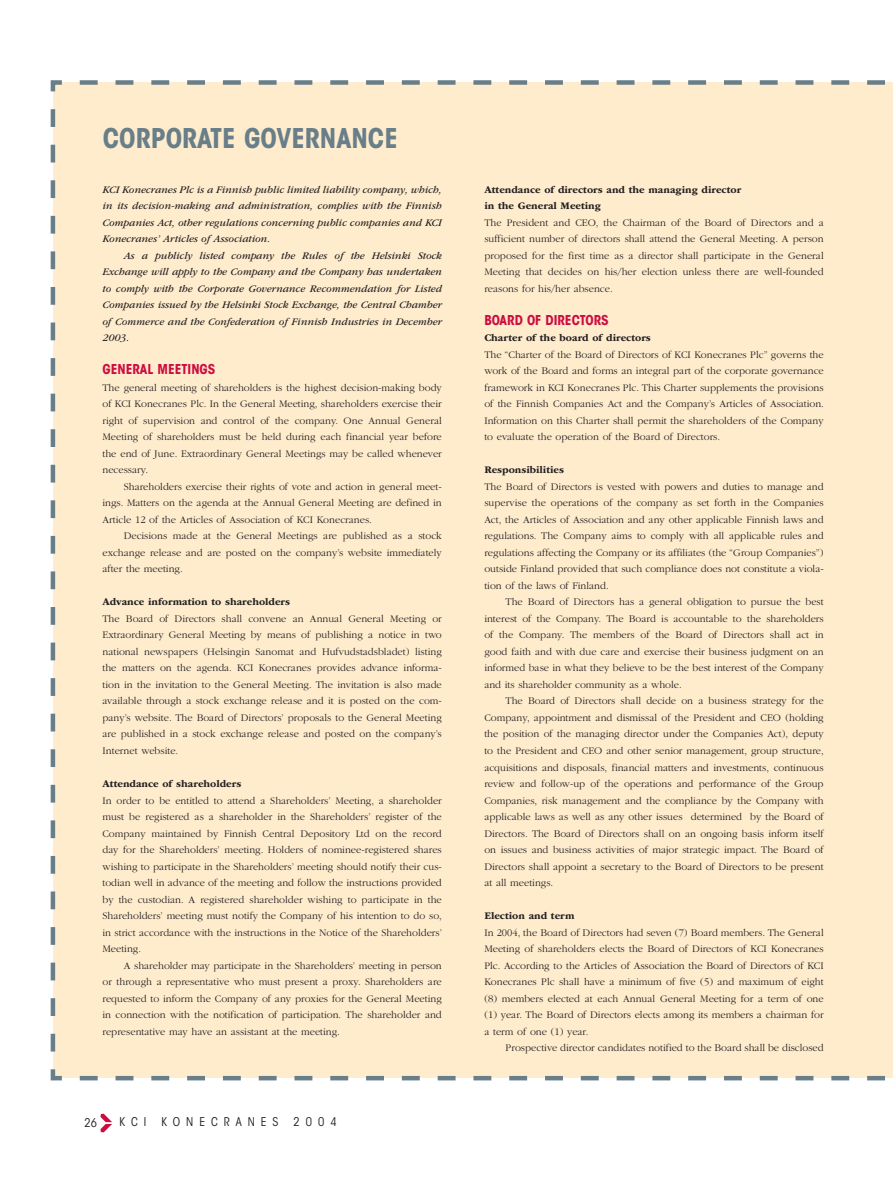
<style>
.page{position:relative;width:893px;height:1191px;background:#fff}
.page>*{position:absolute;margin:0;border:0;box-sizing:border-box;transform-origin:0 0}
.t1{font:700 condensed 27px "ITC Avant Garde Std";color:#687e89}
.t2{font:700 condensed 13.5px "ITC Avant Garde Std";color:#cd0d40}
.t3{font:condensed 12px "ITC Avant Garde Std";letter-spacing:.5em;color:#231f20}
.t4{font:300 10.5px/16.5px "ITC Garamond Std";color:#231f20;text-align:justify}
.t5{font:italic 10.5px/16.5px "ITC Garamond Std";color:#231f20;text-align:justify}
.t6{font:700 10.5px/16.5px "ITC Garamond Std";color:#231f20}
</style>
<div class="page">
<svg style="left:100px;top:1113px;width:12px;height:19px"></svg>
<div style="left:50px;top:80px;width:843px;height:1001px;background:#feeccd"></div>
<h1 class="t1" style="left:103px;top:128px;width:297px">CORPORATE GOVERNANCE</h1>
<p class="t5" style="left:102px;top:182px;width:341px">KCI Konecranes Plc is a Finnish public limited liability company, which, in its decision-making and administration, complies with the Finnish Companies Act, other regulations concerning public companies and KCI Konecranes’ Articles of Association.</p>
<p class="t5" style="left:102px;top:248px;width:341px;text-indent:21px">As a publicly listed company the Rules of the Helsinki Stock Exchange will apply to the Company and the Company has undertaken to comply with the Corporate Governance Recommendation for Listed Companies issued by the Helsinki Stock Exchange, the Central Chamber of Commerce and the Confederation of Finnish Industries in December 2003.</p>
<p class="t2" style="left:102px;top:364px;width:114px">GENERAL MEETINGS</p>
<p class="t4" style="left:102px;top:380px;width:341px">The general meeting of shareholders is the highest decision-making body of KCI Konecranes Plc. In the General Meeting, shareholders exercise their right of supervision and control of the company. One Annual General Meeting of shareholders must be held during each financial year before the end of June. Extraordinary General Meetings may be called whenever necessary.</p>
<p class="t4" style="left:102px;top:479px;width:341px;text-indent:21px">Shareholders exercise their rights of vote and action in general meet&shy;ings. Matters on the agenda at the Annual General Meeting are defined in Article 12 of the Articles of Association of KCI Konecranes.</p>
<p class="t4" style="left:102px;top:528px;width:341px;text-indent:21px">Decisions made at the General Meetings are published as a stock exchange release and are posted on the company’s website immediately after the meeting.</p>
<p class="t6" style="left:102px;top:594px;width:189px">Advance information to shareholders</p>
<p class="t4" style="left:102px;top:611px;width:341px">The Board of Directors shall convene an Annual General Meeting or Extraordinary General Meeting by means of publishing a notice in two national newspapers (Helsingin Sanomat and Hufvudstadsbladet) listing the matters on the agenda. KCI Konecranes provides advance informa&shy;tion in the invitation to the General Meeting. The invitation is also made available through a stock exchange release and it is posted on the com&shy;pany’s website. The Board of Directors’ proposals to the General Meeting are published in a stock exchange release and posted on the company’s Internet website.</p>
<p class="t6" style="left:102px;top:776px;width:140px">Attendance of shareholders</p>
<p class="t4" style="left:102px;top:792px;width:341px">In order to be entitled to attend a Shareholders’ Meeting, a shareholder must be registered as a shareholder in the Shareholders’ register of the Company maintained by Finnish Central Depository Ltd on the record day for the Shareholders’ meeting. Holders of nominee-registered shares wishing to participate in the Shareholders’ meeting should notify their cus&shy;todian well in advance of the meeting and follow the instructions provided by the custodian. A registered shareholder wishing to participate in the Shareholders’ meeting must notify the Company of his intention to do so, in strict accordance with the instructions in the Notice of the Shareholders’ Meeting.</p>
<p class="t4" style="left:102px;top:957px;width:341px;text-indent:21px">A shareholder may participate in the Shareholders’ meeting in person or through a representative who must present a proxy. Shareholders are requested to inform the Company of any proxies for the General Meeting in connection with the notification of participation. The shareholder and representative may have an assistant at the meeting.</p>
<p class="t3" style="left:84px;top:1117px;width:14px">26</p>
<p class="t3" style="left:120px;top:1117px;width:28px">KCI</p>
<p class="t3" style="left:162px;top:1117px;width:118px">KONECRANES</p>
<p class="t3" style="left:294px;top:1117px;width:45px">2004</p>
<p class="t6" style="left:484px;top:182px;width:258px">Attendance of directors and the managing director in the General Meeting</p>
<p class="t4" style="left:484px;top:215px;width:341px">The President and CEO, the Chairman of the Board of Directors and a sufficient number of directors shall attend the General Meeting. A person proposed for the first time as a director shall participate in the General Meeting that decides on his/her election unless there are well-founded reasons for his/her absence.</p>
<p class="t2" style="left:484px;top:315px;width:126px">BOARD OF DIRECTORS</p>
<p class="t6" style="left:484px;top:330px;width:168px">Charter of the board of directors</p>
<p class="t4" style="left:484px;top:347px;width:341px">The “Charter of the Board of Directors of KCI Konecranes Plc” governs the work of the Board and forms an integral part of the corporate governance framework in KCI Konecranes Plc. This Charter supplements the provisions of the Finnish Companies Act and the Company’s Articles of Association.<br>Information on this Charter shall permit the shareholders of the Company to evaluate the operation of the Board of Directors.</p>
<p class="t6" style="left:484px;top:462px;width:81px">Responsibilities</p>
<p class="t4" style="left:484px;top:479px;width:341px">The Board of Directors is vested with powers and duties to manage and supervise the operations of the company as set forth in the Companies Act, the Articles of Association and any other applicable Finnish laws and regulations. The Company aims to comply with all applicable rules and regulations affecting the Company or its affiliates (the “Group Companies”) outside Finland provided that such compliance does not constitute a viola&shy;tion of the laws of Finland.</p>
<p class="t4" style="left:484px;top:594px;width:341px;text-indent:21px">The Board of Directors has a general obligation to pursue the best interest of the Company. The Board is accountable to the shareholders of the Company. The members of the Board of Directors shall act in good faith and with due care and exercise their business judgment on an informed base in what they believe to be the best interest of the Company and its shareholder community as a whole.</p>
<p class="t4" style="left:484px;top:693px;width:341px;text-indent:21px">The Board of Directors shall decide on a business strategy for the Company, appointment and dismissal of the President and CEO (holding the position of the managing director under the Companies Act), deputy to the President and CEO and other senior management, group structure, acquisitions and disposals, financial matters and investments, continuous review and follow-up of the operations and performance of the Group Companies, risk management and the compliance by the Company with applicable laws as well as any other issues determined by the Board of Directors. The Board of Directors shall on an ongoing basis inform itself on issues and business activities of major strategic impact. The Board of Directors shall appoint a secretary to the Board of Directors to be present at all meetings.</p>
<p class="t6" style="left:484px;top:908px;width:92px">Election and term</p>
<p class="t4" style="left:484px;top:924px;width:341px">In 2004, the Board of Directors had seven (7) Board members. The General Meeting of shareholders elects the Board of Directors of KCI Konecranes Plc. According to the Articles of Association the Board of Directors of KCI Konecranes Plc shall have a minimum of five (5) and maximum of eight (8) members elected at each Annual General Meeting for a term of one (1) year. The Board of Directors elects among its members a chairman for a term of one (1) year.</p>
<p class="t4" style="left:506px;top:1040px;width:320px">Prospective director candidates notified to the Board shall be disclosed</p>
</div>
